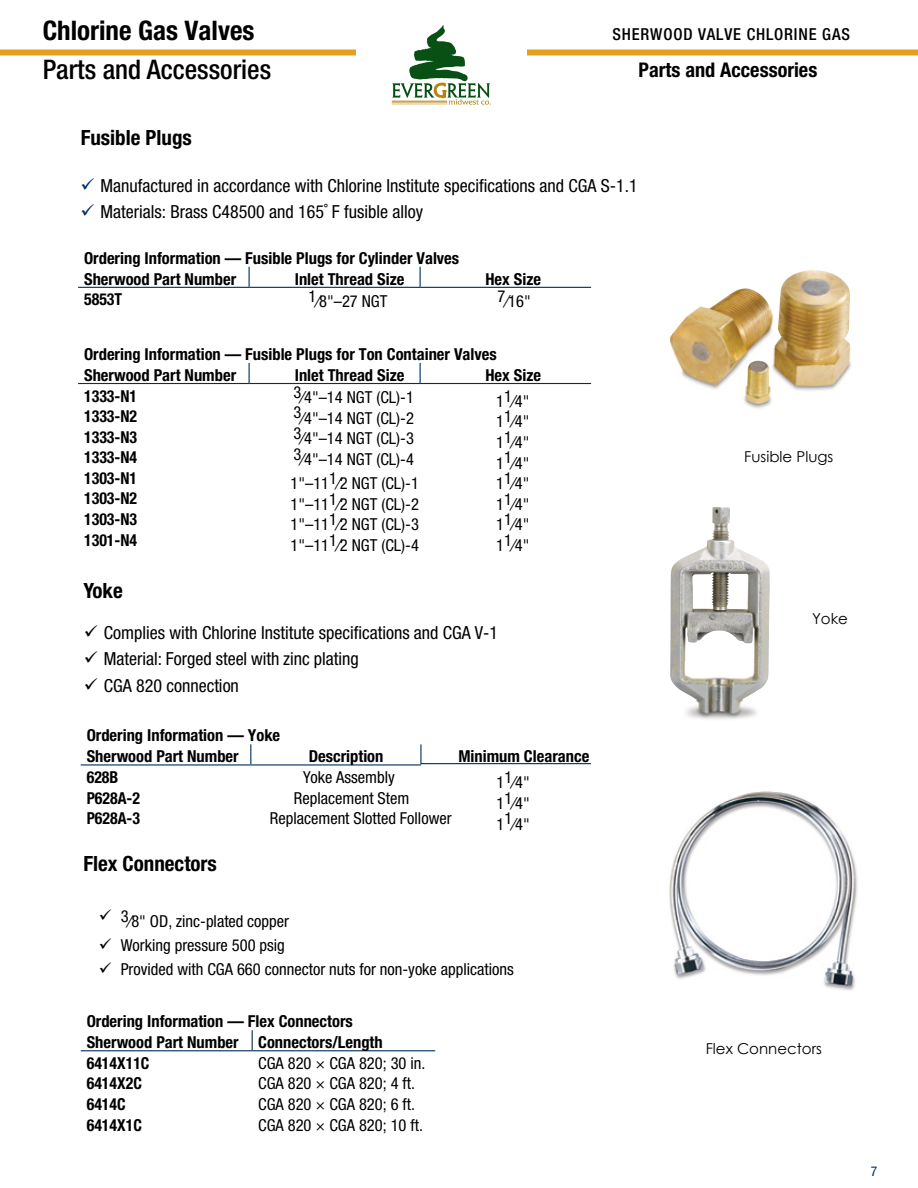
<style>
.page{position:relative;width:918px;height:1188px;background:#fff}
.page>*{position:absolute;margin:0;border:0;box-sizing:border-box;transform-origin:0 0}
.t1{font:500 condensed 27px "Helvetica Neue LT Std";color:#000}
.t2{font:700 condensed 27px "Helvetica Neue LT Std";color:#000}
.t3{font:700 condensed 21px "Helvetica Neue LT Std";color:#000}
.t4{font:700 condensed 20.25px "Helvetica Neue LT Std";color:#000}
.t5{font:condensed 18px "Helvetica Neue LT Std";color:#000}
.t6{font:condensed 16.5px "Helvetica Neue LT Std";color:#000}
.t7{font:700 condensed 16.5px/21.3px "Helvetica Neue LT Std";color:#000}
.t8{font:700 condensed 16.5px "Helvetica Neue LT Std";color:#000;scale:.96 1}
.t9{font:500 condensed 16.5px "Helvetica Neue LT Std";letter-spacing:.05em;color:#000}
.t10{font:15px "Century Gothic";color:#000}
.t11{font:condensed 13.5px "Helvetica Neue LT Std";color:#00305e}
.s1{color:#00305e}
</style>
<div class="page">
<div style="left:0;top:50px;width:918px;height:6px;background:#e4a11b"></div>
<img style="left:670px;top:270px;width:181px;height:139px">
<svg style="left:249px;top:267px;width:1px;height:20px"></svg>
<svg style="left:420px;top:267px;width:1px;height:20px"></svg>
<hr style="left:78px;top:287px;width:171px;height:1px;background:#00305e">
<hr style="left:249px;top:287px;width:171px;height:1px;background:#00305e">
<hr style="left:420px;top:287px;width:171px;height:1px;background:#00305e">
<svg style="left:249px;top:363px;width:1px;height:20px"></svg>
<svg style="left:420px;top:363px;width:1px;height:20px"></svg>
<hr style="left:78px;top:383px;width:171px;height:1px;background:#00305e">
<hr style="left:249px;top:383px;width:171px;height:1px;background:#00305e">
<hr style="left:420px;top:383px;width:171px;height:1px;background:#00305e">
<svg style="left:250px;top:744px;width:1px;height:20px"></svg>
<hr style="left:420px;top:744px;width:2px;height:20px;background:#00305e">
<hr style="left:81px;top:764px;width:170px;height:2px;background:#00305e">
<hr style="left:251px;top:764px;width:170px;height:2px;background:#00305e">
<hr style="left:421px;top:763px;width:170px;height:1px;background:#00305e">
<svg style="left:252px;top:1030px;width:1px;height:20px"></svg>
<hr style="left:81px;top:1050px;width:171px;height:1px;background:#00305e">
<hr style="left:252px;top:1050px;width:183px;height:1px;background:#00305e">
<img style="left:670px;top:507px;width:100px;height:212px">
<img style="left:669px;top:791px;width:189px;height:200px">
<img style="left:356px;top:25px;width:170px;height:80px">
<h1 class="t2" style="left:43px;top:14px;width:213px">Chlorine Gas Valves</h1>
<h1 class="t1" style="left:43px;top:54px;width:230px">Parts and Accessories</h1>
<p class="t9" style="left:612px;top:24px;width:239px">SHERWOOD VALVE CHLORINE GAS</p>
<p class="t4" style="left:639px;top:57px;width:180px">Parts and Accessories</p>
<p class="t3" style="left:81px;top:125px;width:113px">Fusible Plugs</p>
<p class="t5" style="left:81px;top:175px;width:559px"><span class="s1">✓</span> Manufactured in accordance with Chlorine Institute specifications and CGA S-1.1</p>
<p class="t5" style="left:81px;top:201px;width:344px"><span class="s1">✓</span> Materials: Brass C48500 and 165˚ F fusible alloy</p>
<p class="t7" style="left:84px;top:247px;width:377px">Ordering Information — Fusible Plugs for Cylinder Valves<br>Sherwood Part Number</p>
<p class="t7" style="left:295px;top:268px;width:111px">Inlet Thread Size</p>
<p class="t7" style="left:485px;top:268px;width:57px">Hex Size</p>
<p class="t8" style="left:84px;top:290px;width:41px">5853T</p>
<p class="t6" style="left:308px;top:292px;width:81px">1⁄8"–27 NGT</p>
<p class="t6" style="left:498px;top:292px;width:35px">7⁄16"</p>
<p class="t7" style="left:84px;top:343px;width:414px">Ordering Information — Fusible Plugs for Ton Container Valves<br>Sherwood Part Number</p>
<p class="t7" style="left:295px;top:364px;width:111px">Inlet Thread Size</p>
<p class="t7" style="left:485px;top:364px;width:57px">Hex Size</p>
<p class="t8" style="left:84px;top:386px;width:57px">1333-N1</p>
<p class="t6" style="left:293px;top:388px;width:122px">3⁄4"–14 NGT (CL)-1</p>
<p class="t6" style="left:496px;top:392px;width:35px">11⁄4"</p>
<p class="t8" style="left:84px;top:406px;width:57px">1333-N2</p>
<p class="t6" style="left:293px;top:408px;width:122px">3⁄4"–14 NGT (CL)-2</p>
<p class="t6" style="left:496px;top:412px;width:35px">11⁄4"</p>
<p class="t8" style="left:84px;top:427px;width:57px">1333-N3</p>
<p class="t6" style="left:293px;top:429px;width:122px">3⁄4"–14 NGT (CL)-3</p>
<p class="t6" style="left:496px;top:433px;width:35px">11⁄4"</p>
<p class="t8" style="left:84px;top:447px;width:57px">1333-N4</p>
<p class="t6" style="left:293px;top:449px;width:122px">3⁄4"–14 NGT (CL)-4</p>
<p class="t6" style="left:496px;top:453px;width:35px">11⁄4"</p>
<p class="t8" style="left:84px;top:468px;width:57px">1303-N1</p>
<p class="t6" style="left:290px;top:474px;width:130px">1"–111⁄2 NGT (CL)-1</p>
<p class="t6" style="left:496px;top:474px;width:35px">11⁄4"</p>
<p class="t8" style="left:84px;top:489px;width:57px">1303-N2</p>
<p class="t6" style="left:290px;top:494px;width:130px">1"–111⁄2 NGT (CL)-2</p>
<p class="t6" style="left:496px;top:494px;width:35px">11⁄4"</p>
<p class="t8" style="left:84px;top:509px;width:57px">1303-N3</p>
<p class="t6" style="left:290px;top:515px;width:130px">1"–111⁄2 NGT (CL)-3</p>
<p class="t6" style="left:496px;top:515px;width:35px">11⁄4"</p>
<p class="t8" style="left:84px;top:530px;width:57px">1301-N4</p>
<p class="t6" style="left:290px;top:536px;width:130px">1"–111⁄2 NGT (CL)-4</p>
<p class="t6" style="left:496px;top:536px;width:35px">11⁄4"</p>
<p class="t3" style="left:83px;top:578px;width:41px">Yoke</p>
<p class="t5" style="left:84px;top:622px;width:416px">✓ Complies with Chlorine Institute specifications and CGA V-1</p>
<p class="t5" style="left:84px;top:649px;width:277px">✓ Material: Forged steel with zinc plating</p>
<p class="t5" style="left:84px;top:675px;width:157px">✓ CGA 820 connection</p>
<p class="t7" style="left:87px;top:724px;width:195px">Ordering Information — Yoke<br>Sherwood Part Number</p>
<p class="t7" style="left:309px;top:746px;width:76px">Description</p>
<p class="t7" style="left:458px;top:746px;width:132px">Minimum Clearance</p>
<p class="t8" style="left:87px;top:767px;width:35px">628B</p>
<p class="t6" style="left:303px;top:768px;width:93px">Yoke Assembly</p>
<p class="t6" style="left:497px;top:773px;width:35px">11⁄4"</p>
<p class="t8" style="left:87px;top:788px;width:57px">P628A-2</p>
<p class="t6" style="left:294px;top:788px;width:117px">Replacement Stem</p>
<p class="t6" style="left:497px;top:794px;width:35px">11⁄4"</p>
<p class="t8" style="left:87px;top:808px;width:57px">P628A-3</p>
<p class="t6" style="left:270px;top:809px;width:183px">Replacement Slotted Follower</p>
<p class="t6" style="left:497px;top:814px;width:35px">11⁄4"</p>
<p class="t3" style="left:83px;top:851px;width:135px">Flex Connectors</p>
<p class="t6" style="left:99px;top:912px;width:192px">✓ 3⁄8" OD, zinc-plated copper</p>
<p class="t6" style="left:99px;top:936px;width:188px">✓ Working pressure 500 psig</p>
<p class="t6" style="left:99px;top:960px;width:417px">✓ Provided with CGA 660 connector nuts for non-yoke applications</p>
<p class="t7" style="left:87px;top:1010px;width:298px">Ordering Information — Flex Connectors<br>Sherwood Part Number Connectors/Length<br>6414X11C</p>
<p class="t6" style="left:258px;top:1054px;width:169px">CGA 820 × CGA 820; 30 in.</p>
<p class="t8" style="left:87px;top:1074px;width:59px">6414X2C</p>
<p class="t6" style="left:258px;top:1074px;width:158px">CGA 820 × CGA 820; 4 ft.</p>
<p class="t8" style="left:87px;top:1094px;width:42px">6414C</p>
<p class="t6" style="left:258px;top:1095px;width:158px">CGA 820 × CGA 820; 6 ft.</p>
<p class="t8" style="left:87px;top:1115px;width:59px">6414X1C</p>
<p class="t6" style="left:258px;top:1115px;width:166px">CGA 820 × CGA 820; 10 ft.</p>
<p class="t10" style="left:744px;top:447px;width:91px">Fusible Plugs</p>
<p class="t10" style="left:812px;top:608px;width:37px">Yoke</p>
<p class="t10" style="left:706px;top:1038px;width:118px">Flex Connectors</p>
<p class="t11" style="left:871px;top:1163px;width:8px">7</p>
</div>
